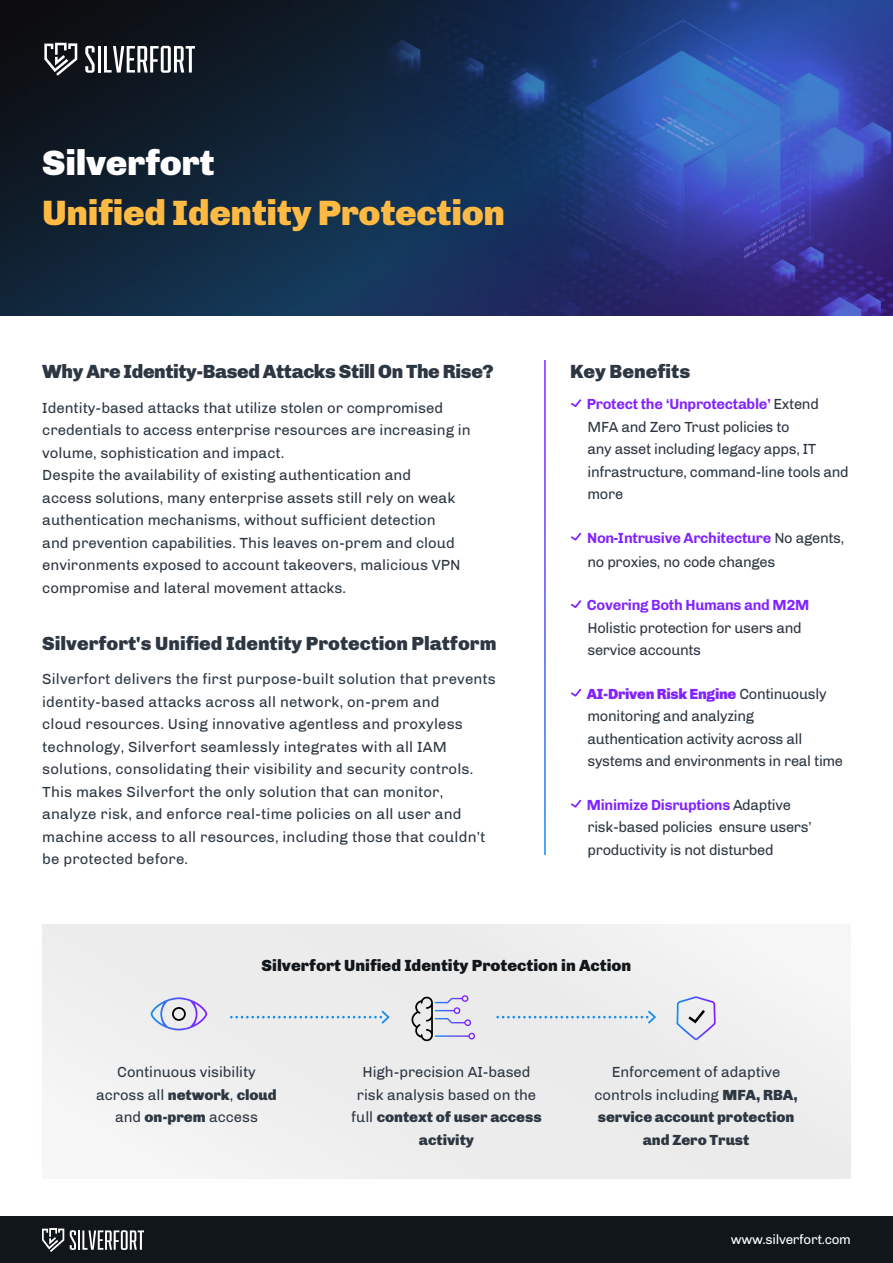
<style>
.page{position:relative;width:893px;height:1263px;background:#fff}
.page>*{position:absolute;margin:0;border:0;box-sizing:border-box;transform-origin:0 0}
.t1{font:900 36px "Chivo";letter-spacing:-.01em;color:#ffba43}
.t2{font:900 36px "Chivo";letter-spacing:-.01em;color:#fff}
.t3{font:900 19.5px "Chivo";color:#2d3742}
.t4{font:900 19.5px "Chivo";letter-spacing:-.02em;color:#2d3742}
.t5{font:900 16.5px "Chivo";color:#11161a}
.t6{font:15px/22.5px "Chivo";color:#2d3742}
.t7{font:15px/22.5px "Chivo";letter-spacing:-.02em;color:#2d3742}
.t8{font:900 15px/22.5px "Chivo";letter-spacing:-.005em;color:#2d3742;text-align:center}
.t9{font:700 15px "Chivo";letter-spacing:-.02em;color:#8223ff}
.t10{font:13.5px "Chivo";letter-spacing:-.02em;color:#fff}
.s1{font-weight:700;color:#8223ff}
.s2{font-weight:900;color:#8223ff}
.s3{font-weight:900}
.s4{font-weight:400}
</style>
<div class="page">
<img style="left:0;top:0;width:893px;height:315px">
<svg style="left:85px;top:46px;width:10px;height:27px"></svg>
<hr style="left:98px;top:46px;width:3px;height:27px;background:#fff">
<svg style="left:104px;top:46px;width:91px;height:27px"></svg>
<svg style="left:44px;top:43px;width:33px;height:33px"></svg>
<div style="left:43px;top:924px;width:807px;height:254px;background:#ececec"></div>
<svg style="left:571px;top:399px;width:10px;height:8px"></svg>
<svg style="left:571px;top:533px;width:10px;height:8px"></svg>
<svg style="left:571px;top:600px;width:10px;height:8px"></svg>
<svg style="left:571px;top:689px;width:10px;height:8px"></svg>
<svg style="left:571px;top:800px;width:10px;height:8px"></svg>
<div style="left:0;top:1217px;width:893px;height:46px;background:#11161a"></div>
<svg style="left:70px;top:1230px;width:6px;height:20px"></svg>
<hr style="left:78px;top:1230px;width:2px;height:20px;background:#fff">
<svg style="left:82px;top:1230px;width:62px;height:20px"></svg>
<svg style="left:42px;top:1228px;width:22px;height:24px"></svg>
<svg style="left:151px;top:997px;width:56px;height:33px"></svg>
<svg style="left:411px;top:995px;width:64px;height:46px"></svg>
<svg style="left:230px;top:1010px;width:160px;height:14px"></svg>
<svg style="left:496px;top:1010px;width:160px;height:14px"></svg>
<svg style="left:676px;top:996px;width:40px;height:44px"></svg>
<h1 class="t2" style="left:42px;top:141px;width:174px">Silverfort</h1>
<h1 class="t1" style="left:42px;top:191px;width:464px">Unified Identity Protection</h1>
<h2 class="t4" style="left:42px;top:360px;width:453px">Why Are Identity-Based Attacks Still On The Rise?</h2>
<p class="t6" style="left:42px;top:396px;width:430px">Identity-based attacks that utilize stolen or compromised credentials to access enterprise resources are increasing in volume, sophistication and impact.<br>Despite the availability of existing authentication and<br>access solutions, many enterprise assets still rely on weak authentication mechanisms, without sufficient detection<br>and prevention capabilities. This leaves on-prem and cloud environments exposed to account takeovers, malicious VPN compromise and lateral movement attacks.</p>
<h2 class="t3" style="left:42px;top:632px;width:456px">Silverfort's Unified Identity Protection Platform</h2>
<p class="t6" style="left:42px;top:668px;width:455px">Silverfort delivers the first purpose-built solution that prevents identity-based attacks across all network, on-prem and<br>cloud resources. Using innovative agentless and proxyless technology, Silverfort seamlessly integrates with all IAM solutions, consolidating their visibility and security controls.<br>This makes Silverfort the only solution that can monitor, analyze risk, and enforce real-time policies on all user and machine access to all resources, including those that couldn’t be protected before.</p>
<h2 class="t3" style="left:570px;top:360px;width:122px">Key Benefits</h2>
<p class="t7" style="left:587px;top:393px;width:263px"><span class="s1">Protect the ‘Unprotectable’</span> Extend<br>MFA and Zero Trust policies to<br>any asset including legacy apps, IT infrastructure, command-line tools and more</p>
<p class="t7" style="left:587px;top:526px;width:259px;line-height:24px"><span class="s1">Non-Intrusive Architecture</span> No agents, no proxies, no code changes</p>
<p class="t9" style="left:587px;top:596px;width:224px">Covering Both Humans and M2M</p>
<p class="t7" style="left:587px;top:616px;width:216px">Holistic protection for users and service accounts</p>
<p class="t7" style="left:587px;top:682px;width:258px"><span class="s2">AI-Driven Risk Engine</span> Continuously monitoring and analyzing authentication activity across all systems and environments in real time</p>
<p class="t7" style="left:587px;top:793px;width:226px"><span class="s1">Minimize Disruptions</span> Adaptive risk-based policies ensure users’ productivity is not disturbed</p>
<p class="t5" style="left:262px;top:955px;width:371px">Silverfort Unified Identity Protection in Action</p>
<p class="t6" style="left:96px;top:1061px;width:182px;text-align:center">Continuous visibility across all <span class="s3">network</span>, <span class="s3">cloud </span>and <span class="s3">on-prem</span> access</p>
<p class="t8" style="left:594px;top:1061px;width:205px"><span class="s4">Enforcement of adaptive controls including</span> MFA, RBA, service account protection and Zero Trust</p>
<p class="t6" style="left:351px;top:1061px;width:192px;text-align:center">High-precision AI-based risk analysis based on the full <span class="s3">context of user access activity</span></p>
<p class="t10" style="left:731px;top:1231px;width:122px">www.silverfort.com</p>
</div>
